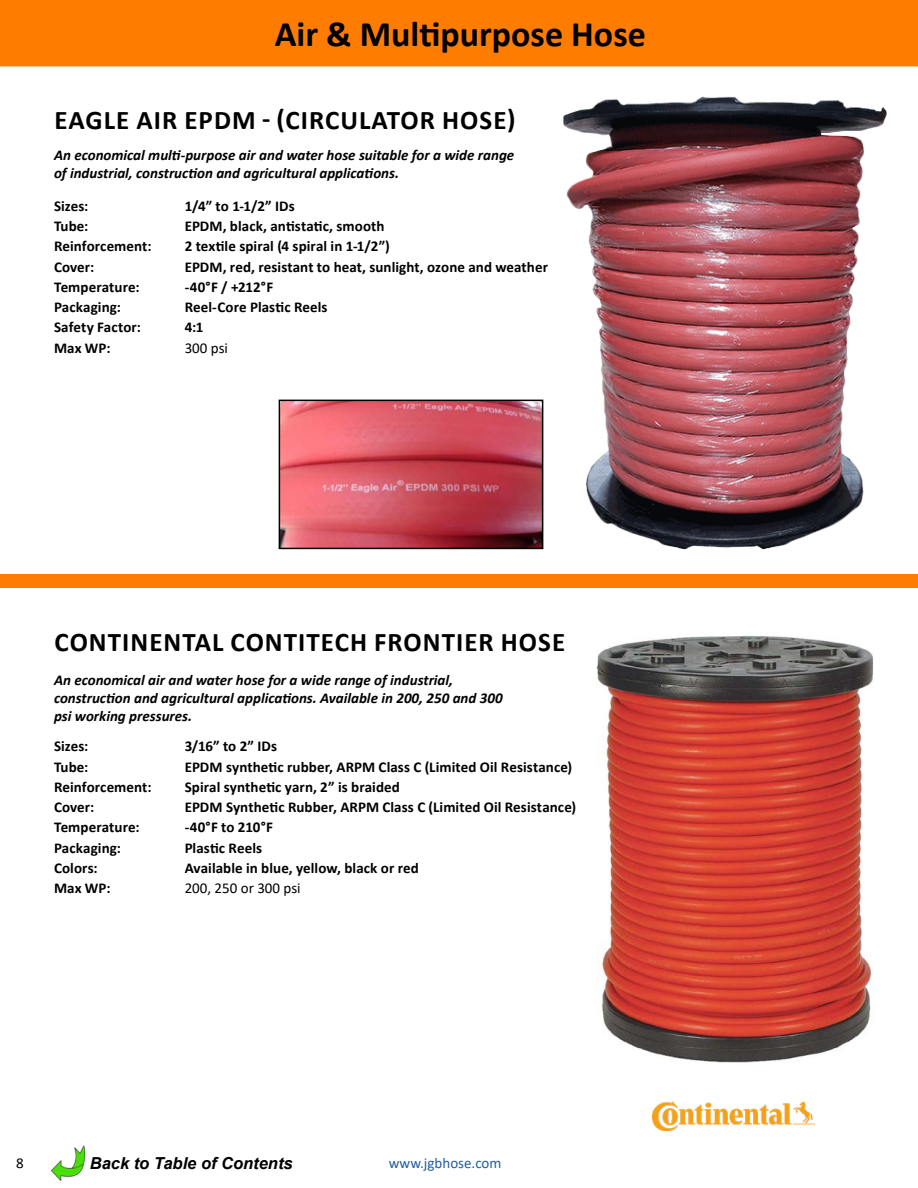
<style>
.page{position:relative;width:918px;height:1188px;background:#fff}
.page>*{position:absolute;margin:0;border:0;box-sizing:border-box;transform-origin:0 0}
.t1{font:700 36px "Calibri";color:#000}
.t2{font:700 27px "Calibri";letter-spacing:.04em;color:#000}
.t3{font:italic 700 16.5px "Arial";color:#000}
.t4{font:700 15px "Calibri";letter-spacing:.005em;color:#000}
.t5{font:italic 700 15px/18px "Calibri";color:#000}
.t6{font:15px "Calibri";color:#000}
.t7{font:15px "Calibri";color:#215e9e}
</style>
<div class="page">
<div style="left:0;top:0;width:918px;height:66px;background:#fe7c00"></div>
<img style="left:563px;top:96px;width:324px;height:453px">
<img style="left:282px;top:403px;width:258px;height:143px">
<div style="left:279px;top:400px;width:264px;height:149px;border:2px solid #000"></div>
<img style="left:596px;top:635px;width:278px;height:428px">
<img style="left:652px;top:1101px;width:162px;height:30px">
<div style="left:0;top:574px;width:918px;height:14px;background:#fe7c00"></div>
<img style="left:51px;top:1146px;width:34px;height:34px">
<h1 class="t1" style="left:275px;top:9px;width:373px">Air &amp; Multipurpose Hose</h1>
<h2 class="t2" style="left:55px;top:101px;width:462px">EAGLE AIR EPDM - (CIRCULATOR HOSE)</h2>
<p class="t5" style="left:54px;top:146px;width:462px">An economical multi-purpose air and water hose suitable for a wide range of industrial, construction and agricultural applications.</p>
<p class="t4" style="left:54px;top:195px;width:36px">Sizes:</p>
<p class="t4" style="left:185px;top:195px;width:112px">1/4” to 1-1/2” IDs</p>
<p class="t4" style="left:54px;top:216px;width:36px">Tube:</p>
<p class="t4" style="left:185px;top:216px;width:201px">EPDM, black, antistatic, smooth</p>
<p class="t4" style="left:54px;top:236px;width:99px">Reinforcement:</p>
<p class="t4" style="left:185px;top:236px;width:207px">2 textile spiral (4 spiral in 1-1/2”)</p>
<p class="t4" style="left:54px;top:256px;width:42px">Cover:</p>
<p class="t4" style="left:185px;top:256px;width:365px">EPDM, red, resistant to heat, sunlight, ozone and weather</p>
<p class="t4" style="left:54px;top:276px;width:87px">Temperature:</p>
<p class="t4" style="left:185px;top:276px;width:90px">-40°F / +212°F</p>
<p class="t4" style="left:54px;top:297px;width:69px">Packaging:</p>
<p class="t4" style="left:185px;top:297px;width:144px">Reel-Core Plastic Reels</p>
<p class="t4" style="left:54px;top:317px;width:88px">Safety Factor:</p>
<p class="t4" style="left:185px;top:317px;width:20px">4:1</p>
<p class="t4" style="left:54px;top:337px;width:58px">Max WP:</p>
<p class="t6" style="left:185px;top:337px;width:45px">300 psi</p>
<h2 class="t2" style="left:55px;top:623px;width:512px">CONTINENTAL CONTITECH FRONTIER HOSE</h2>
<p class="t5" style="left:54px;top:671px;width:450px">An economical air and water hose for a wide range of industrial, construction and agricultural applications. Available in 200, 250 and 300 psi working pressures.</p>
<p class="t4" style="left:54px;top:736px;width:36px">Sizes:</p>
<p class="t4" style="left:185px;top:736px;width:94px">3/16” to 2” IDs</p>
<p class="t4" style="left:54px;top:756px;width:36px">Tube:</p>
<p class="t4" style="left:185px;top:756px;width:389px">EPDM synthetic rubber, ARPM Class C (Limited Oil Resistance)</p>
<p class="t4" style="left:54px;top:776px;width:99px">Reinforcement:</p>
<p class="t4" style="left:185px;top:776px;width:217px">Spiral synthetic yarn, 2” is braided</p>
<p class="t4" style="left:54px;top:797px;width:42px">Cover:</p>
<p class="t4" style="left:185px;top:797px;width:393px">EPDM Synthetic Rubber, ARPM Class C (Limited Oil Resistance)</p>
<p class="t4" style="left:54px;top:817px;width:87px">Temperature:</p>
<p class="t4" style="left:185px;top:817px;width:90px">-40°F to 210°F</p>
<p class="t4" style="left:54px;top:837px;width:69px">Packaging:</p>
<p class="t4" style="left:185px;top:837px;width:79px">Plastic Reels</p>
<p class="t4" style="left:54px;top:857px;width:45px">Colors:</p>
<p class="t4" style="left:185px;top:857px;width:236px">Available in blue, yellow, black or red</p>
<p class="t4" style="left:54px;top:878px;width:58px">Max WP:</p>
<p class="t6" style="left:185px;top:878px;width:117px">200, 250 or 300 psi</p>
<p class="t3" style="left:90px;top:1153px;width:204px">Back to Table of Contents</p>
<p class="t6" style="left:16px;top:1152px;width:9px">8</p>
<p class="t7" style="left:389px;top:1152px;width:114px">www.jgbhose.com</p>
</div>
